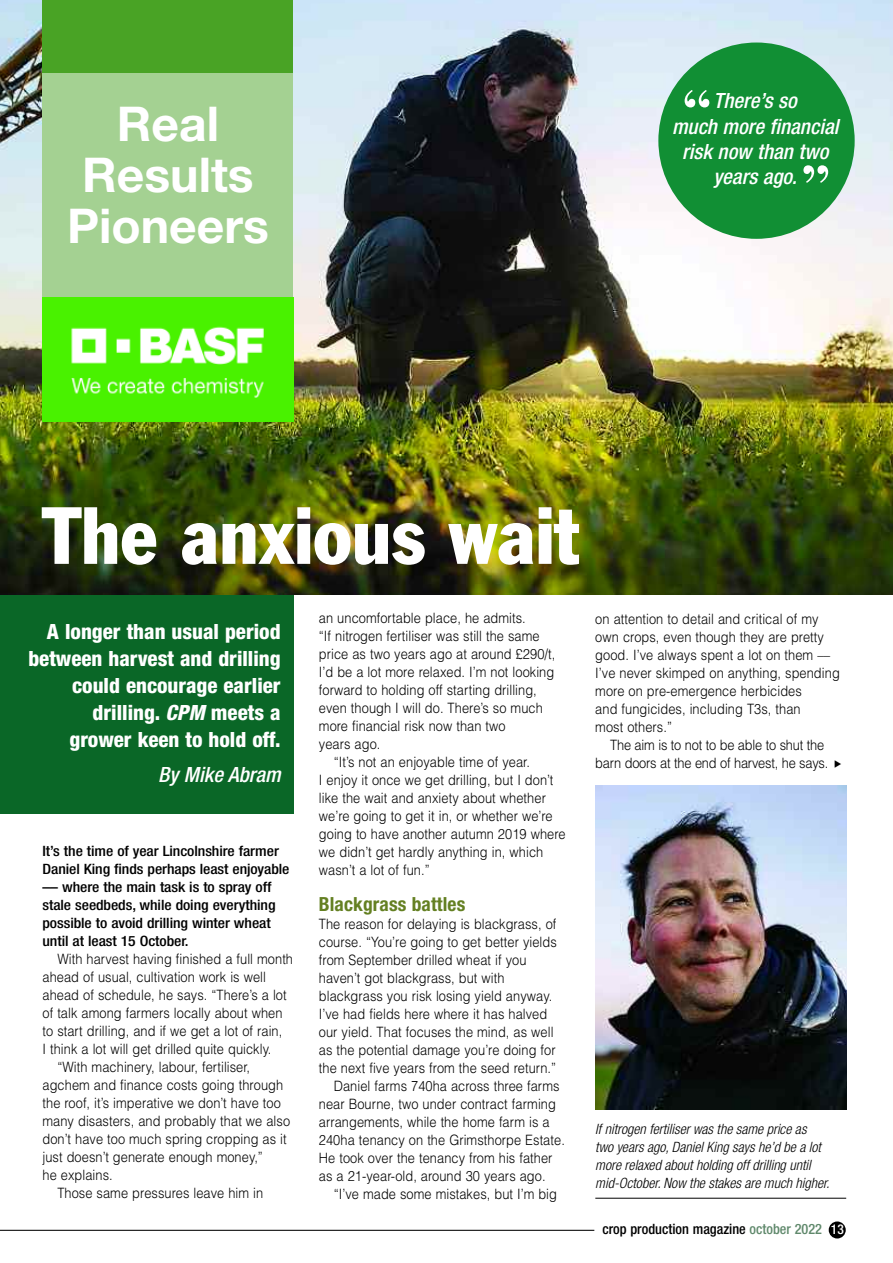
<style>
.page{position:relative;width:893px;height:1263px;background:#fff}
.page>*{position:absolute;margin:0;border:0;box-sizing:border-box;transform-origin:0 0}
.t1{font:condensed 79.5px "Franklin Gothic";color:#fff}
.t2{font:700 54px "Bodoni BT";color:#fff}
.t3{font:700 48px/51px "Helvetica Neue";color:#fff;text-align:center}
.t4{font:800 condensed 21px/27px "Helvetica Neue";color:#fff;text-align:right}
.t5{font:italic 500 condensed 21px/25.2px "Helvetica Neue";color:#fff;text-align:center}
.t6{font:700 condensed 19.5px "Helvetica Neue";letter-spacing:.005em;color:#648022}
.t7{font:300 14.25px/18px "Helvetica";letter-spacing:.005em;color:#000;scale:.9 1}
.t8{font:500 condensed 14.25px/18px "Helvetica Neue";letter-spacing:-.005em;color:#000;scale:1.1 1}
.t9{font:italic 300 condensed 14.25px/18px "Helvetica Neue";color:#000}
.t10{font:300 14.25px/18px "Helvetica";letter-spacing:-.015em;color:#000;text-align:right;scale:.9 1}
.t11{font:500 condensed 14.25px "Helvetica Neue";letter-spacing:-.005em;color:#000}
.s1{font-style:italic}
.s2{color:#60896c}
.s3{font-size:13.5px;color:#fff}
</style>
<div class="page">
<div style="left:829px;top:1221px;width:17px;height:17px;background:#000;border-radius:50%"></div>
<hr style="left:0;top:1230px;width:594px;height:1px;background:#000">
<hr style="left:595px;top:1198px;width:251px;height:1px;background:#000">
<img style="left:595px;top:786px;width:251px;height:323px">
<div style="left:0;top:594px;width:293px;height:220px;background:#0a6727"></div>
<img style="left:0;top:0;width:893px;height:594px">
<div style="left:43px;top:56px;width:250px;height:242px;background:#a4d192"></div>
<img style="left:43px;top:298px;width:250px;height:124px">
<div style="left:43px;top:0;width:250px;height:72px;background:#49a325"></div>
<div style="left:658px;top:43px;width:197px;height:196px;background:#118f34;border-radius:50%"></div>
<h3 class="t3" style="left:67px;top:103px;width:203px">Real<br>Results<br>Pioneers</h3>
<h2 class="t2" style="left:681px;top:91px;width:32px">“</h2>
<h3 class="t5" style="left:672px;top:90px;width:168px">There’s so<br>much more financial risk now than two years ago.</h3>
<h2 class="t2" style="left:800px;top:166px;width:32px">”</h2>
<h1 class="t1" style="left:43px;top:507px;width:539px">The anxious wait</h1>
<h3 class="t4" style="left:28px;top:619px;width:254px">A longer than usual period between harvest and drilling could encourage earlier drilling. <span class="s1">CPM</span> meets a grower keen to hold off.</h3>
<h3 class="t5" style="left:158px;top:764px;width:124px">By Mike Abram</h3>
<p class="t8" style="left:43px;top:843px;width:226px">It’s the time of year Lincolnshire farmer Daniel King finds perhaps least enjoyable –– where the main task is to spray off stale seedbeds, while doing everything possible to avoid drilling winter wheat until at least 15 October.</p>
<p class="t7" style="left:57px;top:950px;width:263px">With harvest having finished a full month</p>
<p class="t7" style="left:43px;top:968px;width:250px">ahead of usual, cultivation work is well</p>
<p class="t7" style="left:43px;top:986px;width:273px">ahead of schedule, he says. “There’s a lot</p>
<p class="t7" style="left:43px;top:1004px;width:268px">of talk among farmers locally about when</p>
<p class="t7" style="left:43px;top:1022px;width:268px">to start drilling, and if we get a lot of rain,</p>
<p class="t7" style="left:43px;top:1040px;width:256px">I think a lot will get drilled quite quickly.</p>
<p class="t7" style="left:57px;top:1058px;width:216px">“With machinery, labour, fertiliser,</p>
<p class="t7" style="left:43px;top:1076px;width:269px">agchem and finance costs going through</p>
<p class="t7" style="left:43px;top:1094px;width:266px">the roof, it’s imperative we don’t have too</p>
<p class="t7" style="left:43px;top:1112px;width:277px">many disasters, and probably that we also</p>
<p class="t7" style="left:43px;top:1130px;width:273px">don’t have too much spring cropping as it</p>
<p class="t7" style="left:43px;top:1148px;width:246px">just doesn’t generate enough money,”</p>
<p class="t7" style="left:43px;top:1166px;width:80px">he explains.</p>
<p class="t7" style="left:57px;top:1184px;width:230px">Those same pressures leave him in</p>
<p class="t7" style="left:319px;top:609px;width:231px">an uncomfortable place, he admits.</p>
<p class="t7" style="left:319px;top:627px;width:247px">“If nitrogen fertiliser was still the same</p>
<p class="t7" style="left:319px;top:645px;width:264px">price as two years ago at around £290/t,</p>
<p class="t7" style="left:319px;top:663px;width:263px">I’d be a lot more relaxed. I’m not looking</p>
<p class="t7" style="left:319px;top:681px;width:244px">forward to holding off starting drilling,</p>
<p class="t7" style="left:319px;top:699px;width:250px">even though I will do. There’s so much</p>
<p class="t7" style="left:319px;top:717px;width:209px">more financial risk now than two</p>
<p class="t7" style="left:319px;top:735px;width:70px">years ago.</p>
<p class="t7" style="left:334px;top:753px;width:219px">“It’s not an enjoyable time of year.</p>
<p class="t7" style="left:319px;top:771px;width:262px">I enjoy it once we get drilling, but I don’t</p>
<p class="t7" style="left:319px;top:789px;width:254px">like the wait and anxiety about whether</p>
<p class="t7" style="left:319px;top:807px;width:261px">we’re going to get it in, or whether we’re</p>
<p class="t7" style="left:319px;top:825px;width:276px">going to have another autumn 2019 where</p>
<p class="t7" style="left:319px;top:843px;width:251px">we didn’t get hardly anything in, which</p>
<p class="t7" style="left:319px;top:861px;width:125px">wasn’t a lot of fun.”</p>
<h3 class="t6" style="left:319px;top:897px;width:148px">Blackgrass battles</h3>
<p class="t7" style="left:319px;top:915px;width:265px">The reason for delaying is blackgrass, of</p>
<p class="t7" style="left:319px;top:933px;width:266px">course. “You’re going to get better yields</p>
<p class="t7" style="left:319px;top:951px;width:232px">from September drilled wheat if you</p>
<p class="t7" style="left:319px;top:969px;width:208px">haven’t got blackgrass, but with</p>
<p class="t7" style="left:319px;top:987px;width:261px">blackgrass you risk losing yield anyway.</p>
<p class="t7" style="left:319px;top:1005px;width:255px">I’ve had fields here where it has halved</p>
<p class="t7" style="left:319px;top:1023px;width:262px">our yield. That focuses the mind, as well</p>
<p class="t7" style="left:319px;top:1041px;width:265px">as the potential damage you’re doing for</p>
<p class="t7" style="left:319px;top:1059px;width:265px">the next five years from the seed return.”</p>
<p class="t7" style="left:334px;top:1077px;width:252px">Daniel farms 740ha across three farms</p>
<p class="t7" style="left:319px;top:1095px;width:265px">near Bourne, two under contract farming</p>
<p class="t7" style="left:319px;top:1113px;width:258px">arrangements, while the home farm is a</p>
<p class="t7" style="left:319px;top:1131px;width:275px">240ha tenancy on the Grimsthorpe Estate.</p>
<p class="t7" style="left:319px;top:1149px;width:261px">He took over the tenancy from his father</p>
<p class="t7" style="left:319px;top:1167px;width:253px">as a 21-year-old, around 30 years ago.</p>
<p class="t7" style="left:334px;top:1185px;width:250px">“I’ve made some mistakes, but I’m big</p>
<p class="t7" style="left:595px;top:610px;width:273px">on attention to detail and critical of my own crops, even though they are pretty good. I’ve always spent a lot on them –– I’ve never skimped on anything, spending more on pre-emergence herbicides<br>and fungicides, including T3s, than<br>most others.”</p>
<p class="t10" style="left:595px;top:736px;width:260px">The aim is to not to be able to shut the barn doors at the end of harvest, he says.</p>
<p class="t9" style="left:595px;top:1121px;width:236px">If nitrogen fertiliser was the same price as<br>two years ago, Daniel King says he’d be a lot more relaxed about holding off drilling until mid-October. Now the stakes are much higher.</p>
<p class="t11" style="left:602px;top:1224px;width:243px">crop production magazine <span class="s2">october 2022</span> <span class="s3">13</span></p>
</div>
